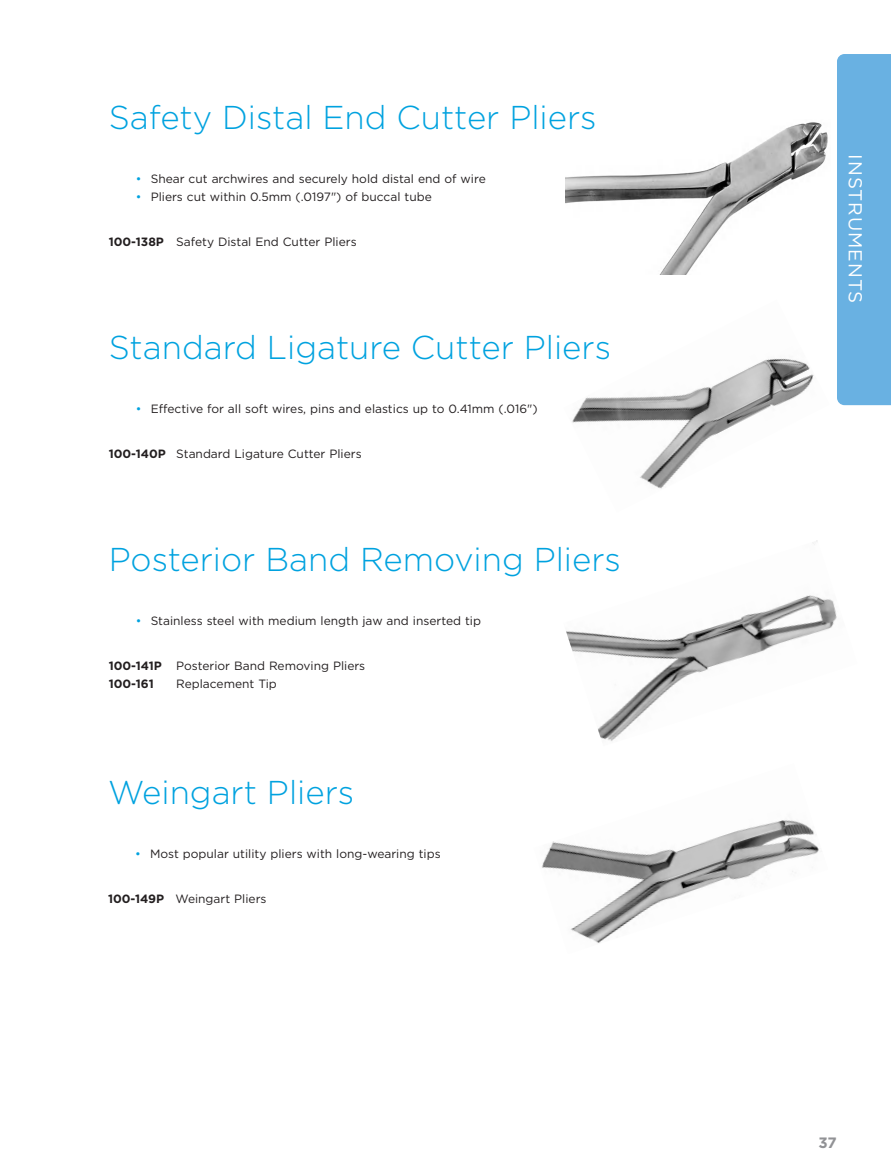
<style>
.page{position:relative;width:891px;height:1175px;background:#fff}
.page>*{position:absolute;margin:0;border:0;box-sizing:border-box;transform-origin:0 0}
.t1{font:300 33px "Gotham";color:#00a2df}
.t2{font:18.75px "Gotham";letter-spacing:.05em;color:#fff}
.t3{font:700 15px "Gotham";color:#919295}
.t4{font:12px "Gotham";color:#231f20}
.t5{font:700 12px "Gotham";color:#231f20}
.s1{color:#00a2df}
.s2{font-weight:700}
</style>
<div class="page">
<div style="left:837px;top:54px;width:54px;height:351px;background:#69b1e2"></div>
<img style="left:572px;top:358px;width:242px;height:131px">
<img style="left:566px;top:540px;width:271px;height:201px">
<img style="left:566px;top:122px;width:262px;height:152px">
<img style="left:541px;top:820px;width:278px;height:123px">
<p class="t1" style="left:109px;top:96px;width:490px">Safety Distal End Cutter Pliers</p>
<p class="t4" style="left:136px;top:171px;width:352px"><span class="s1">•</span> Shear cut archwires and securely hold distal end of wire</p>
<p class="t4" style="left:136px;top:189px;width:298px"><span class="s1">•</span> Pliers cut within 0.5mm (.0197") of buccal tube</p>
<p class="t4" style="left:109px;top:234px;width:250px"><span class="s2">100-138P</span> Safety Distal End Cutter Pliers</p>
<p class="t1" style="left:109px;top:326px;width:504px">Standard Ligature Cutter Pliers</p>
<p class="t4" style="left:136px;top:401px;width:403px"><span class="s1">•</span> Effective for all soft wires, pins and elastics up to 0.41mm (.016")</p>
<p class="t4" style="left:109px;top:446px;width:255px"><span class="s2">100-140P</span> Standard Ligature Cutter Pliers</p>
<p class="t1" style="left:109px;top:538px;width:514px">Posterior Band Removing Pliers</p>
<p class="t4" style="left:136px;top:613px;width:347px"><span class="s1">•</span> Stainless steel with medium length jaw and inserted tip</p>
<p class="t4" style="left:109px;top:658px;width:258px"><span class="s2">100-141P</span> Posterior Band Removing Pliers</p>
<p class="t5" style="left:109px;top:676px;width:47px">100-161</p>
<p class="t4" style="left:176px;top:676px;width:102px">Replacement Tip</p>
<p class="t1" style="left:108px;top:771px;width:248px">Weingart Pliers</p>
<p class="t4" style="left:135px;top:845px;width:307px"><span class="s1">•</span> Most popular utility pliers with long-wearing tips</p>
<p class="t4" style="left:108px;top:890px;width:160px"><span class="s2">100-149P</span> Weingart Pliers</p>
<h2 class="t2" style="left:868px;top:154px;width:150px;rotate:90deg">INSTRUMENTS</h2>
<p class="t3" style="left:819px;top:1132px;width:20px">37</p>
</div>
